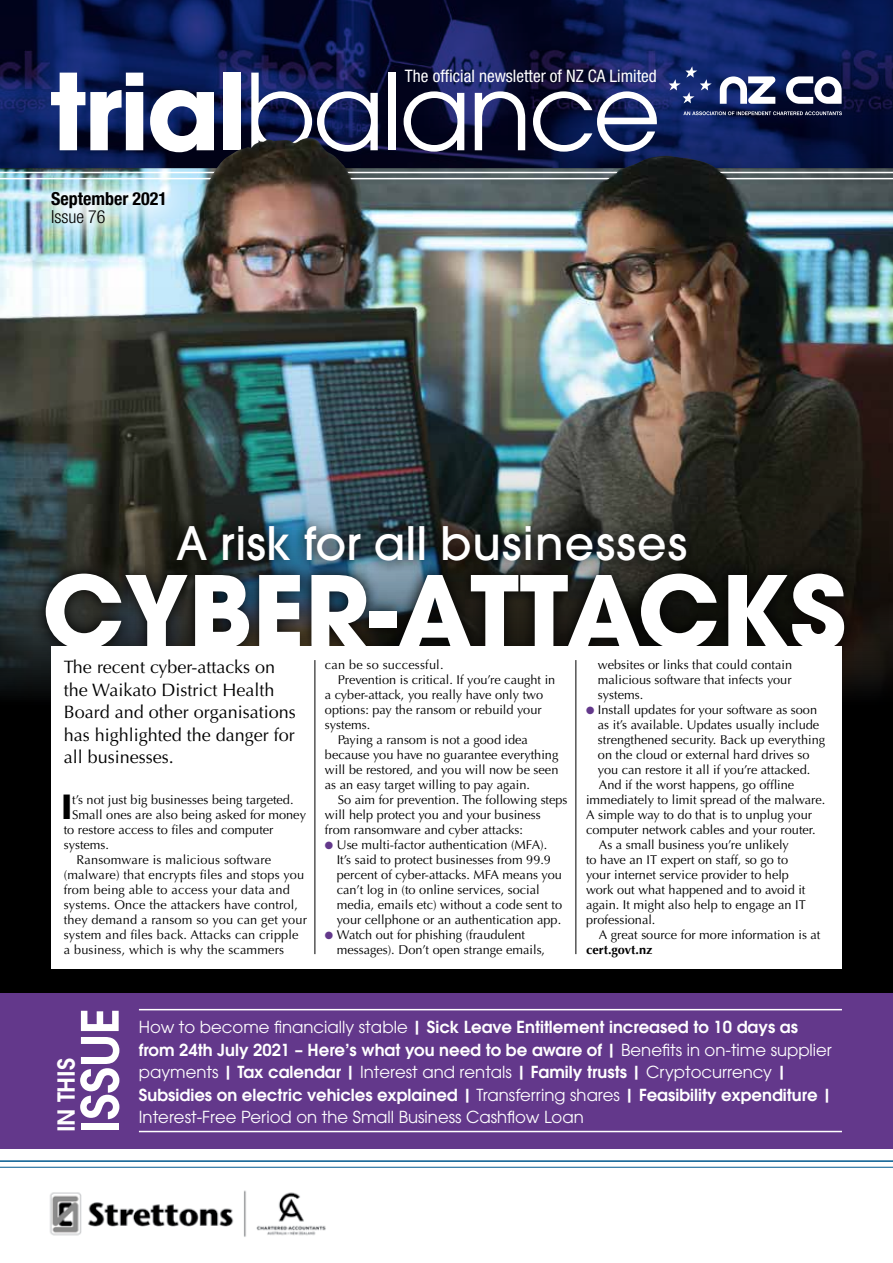
<style>
.page{position:relative;width:893px;height:1263px;background:#fff}
.page>*{position:absolute;margin:0;border:0;box-sizing:border-box;transform-origin:0 0}
.t1{font:700 99px "Avant Garde";color:#fff}
.t2{font:600 51px "Avant Garde";color:#fff}
.t3{font:500 45.75px "Avant Garde";letter-spacing:.025em;color:#fff}
.t4{font:700 33px "Avant Garde";color:#000}
.t5{font:600 23.4px "Avant Garde";color:#fff}
.t6{font:18px/22.5px "Optima";color:#000}
.t7{font:700 condensed 18px "Helvetica Neue";color:#000}
.t8{font:300 condensed 18px "Helvetica Neue";color:#000}
.t9{font:condensed 17.25px "Helvetica Neue";color:#fff}
.t10{font:600 16.5px/22.5px "Avant Garde";color:#fff}
.t11{font:12.75px/15px "Optima";color:#000}
.t12{font:700 12.75px "Optima";color:#000}
.s1{color:#63388b}
.s2{font-weight:400}
</style>
<div class="page">
<img style="left:50px;top:1190px;width:276px;height:47px">
<img style="left:0;top:0;width:893px;height:114px">
<img style="left:0;top:169px;width:893px;height:824px">
<svg style="left:0;top:114px;width:893px;height:55px;background:#091747"></svg>
<svg style="left:51px;top:73px;width:92px;height:77px"></svg>
<svg style="left:150px;top:90px;width:64px;height:62px"></svg>
<div style="left:224px;top:73px;width:17px;height:77px;background:#fff"></div>
<svg style="left:251px;top:73px;width:127px;height:65px"></svg>
<div style="left:388px;top:73px;width:7px;height:77px;background:#fff"></div>
<svg style="left:404px;top:91px;width:60px;height:47px"></svg>
<svg style="left:475px;top:91px;width:50px;height:47px"></svg>
<svg style="left:533px;top:91px;width:124px;height:47px"></svg>
<svg style="left:683px;top:111px;width:159px;height:4px"></svg>
<svg style="left:720px;top:76px;width:122px;height:28px"></svg>
<svg style="left:669px;top:66px;width:43px;height:37px;background:#2e4182"></svg>
<hr style="left:0;top:1160px;width:893px;height:2px;background:#00598e">
<hr style="left:0;top:1167px;width:893px;height:1px;background:#00598e">
<hr style="left:0;top:172px;width:893px;height:1px;background:#fff">
<hr style="left:0;top:178px;width:893px;height:1px;background:#fff">
<div style="left:0;top:993px;width:893px;height:156px;background:#63388b"></div>
<hr style="left:139px;top:1009px;width:703px;height:1px;background:#fff">
<hr style="left:139px;top:1131px;width:703px;height:1px;background:#fff">
<img style="left:164px;top:513px;width:535px;height:46px">
<svg style="left:32px;top:559px;width:826px;height:105px;background:#181c1c"></svg>
<img style="left:198px;top:138px;width:551px;height:115px">
<img style="left:21px;top:161px;width:174px;height:93px">
<div style="left:51px;top:646px;width:791px;height:323px;background:#fff"></div>
<hr style="left:315px;top:660px;width:1px;height:294px;background:#000">
<hr style="left:576px;top:660px;width:1px;height:294px;background:#000">
<h3 class="t7" style="left:51px;top:188px;width:118px">September 2021</h3>
<h3 class="t8" style="left:51px;top:206px;width:56px">Issue 76</h3>
<h3 class="t9" style="left:405px;top:65px;width:253px">The official newsletter of NZ CA Limited</h3>
<h3 class="t3" style="left:176px;top:515px;width:513px">A risk for all businesses</h3>
<h1 class="t1" style="left:42px;top:547px;width:806px">CYBER-ATTACKS</h1>
<h3 class="t6" style="left:64px;top:656px;width:234px">The recent cyber-attacks on the Waikato District Health<br>Board and other organisations has highlighted the danger for all businesses.</h3>
<h3 class="t4" style="left:62px;top:785px;width:12px">I</h3>
<p class="t11" style="left:72px;top:792px;width:223px">t’s not just big businesses being targeted.</p>
<p class="t11" style="left:72px;top:807px;width:235px">Small ones are also being asked for money</p>
<p class="t11" style="left:64px;top:822px;width:211px">to restore access to files and computer</p>
<p class="t11" style="left:64px;top:837px;width:47px">systems.</p>
<p class="t11" style="left:77px;top:852px;width:196px">Ransomware is malicious software</p>
<p class="t11" style="left:64px;top:867px;width:242px">(malware) that encrypts files and stops you</p>
<p class="t11" style="left:64px;top:882px;width:227px">from being able to access your data and</p>
<p class="t11" style="left:64px;top:897px;width:236px">systems. Once the attackers have control,</p>
<p class="t11" style="left:64px;top:912px;width:245px">they demand a ransom so you can get your</p>
<p class="t11" style="left:64px;top:927px;width:236px">system and files back. Attacks can cripple</p>
<p class="t11" style="left:64px;top:942px;width:222px">a business, which is why the scammers</p>
<p class="t11" style="left:325px;top:657px;width:120px">can be so successful.</p>
<p class="t11" style="left:338px;top:672px;width:219px">Prevention is critical. If you’re caught in</p>
<p class="t11" style="left:325px;top:687px;width:220px">a cyber-attack, you really have only two</p>
<p class="t11" style="left:325px;top:702px;width:218px">options: pay the ransom or rebuild your</p>
<p class="t11" style="left:325px;top:717px;width:47px">systems.</p>
<p class="t11" style="left:338px;top:732px;width:192px">Paying a ransom is not a good idea</p>
<p class="t11" style="left:325px;top:747px;width:235px">because you have no guarantee everything</p>
<p class="t11" style="left:325px;top:762px;width:235px">will be restored, and you will now be seen</p>
<p class="t11" style="left:325px;top:777px;width:207px">as an easy target willing to pay again.</p>
<p class="t11" style="left:338px;top:792px;width:231px">So aim for prevention. The following steps</p>
<p class="t11" style="left:325px;top:807px;width:217px">will help protect you and your business</p>
<p class="t11" style="left:325px;top:822px;width:200px">from ransomware and cyber attacks:</p>
<p class="t11" style="left:337px;top:837px;width:227px;text-indent:-12px"><span class="s1">●</span> Use multi-factor authentication (MFA).<br>It’s said to protect businesses from 99.9 percent of cyber-attacks. MFA means you can’t log in (to online services, social media, emails etc) without a code sent to your cellphone or an authentication app.</p>
<p class="t11" style="left:337px;top:927px;width:210px;text-indent:-12px"><span class="s1">●</span> Watch out for phishing (fraudulent messages). Don’t open strange emails,</p>
<p class="t11" style="left:598px;top:657px;width:196px;text-align:justify">websites or links that could contain malicious software that infects your systems.</p>
<p class="t11" style="left:586px;top:702px;width:233px"><span class="s1">●</span> Install updates for your software as soon</p>
<p class="t11" style="left:598px;top:717px;width:223px">as it’s available. Updates usually include</p>
<p class="t11" style="left:598px;top:732px;width:229px">strengthened security. Back up everything</p>
<p class="t11" style="left:598px;top:747px;width:213px">on the cloud or external hard drives so</p>
<p class="t11" style="left:598px;top:762px;width:214px">you can restore it all if you’re attacked.</p>
<p class="t11" style="left:599px;top:777px;width:197px">And if the worst happens, go offline</p>
<p class="t11" style="left:586px;top:792px;width:241px">immediately to limit spread of the malware.</p>
<p class="t11" style="left:586px;top:807px;width:227px">A simple way to do that is to unplug your</p>
<p class="t11" style="left:586px;top:822px;width:231px">computer network cables and your router.</p>
<p class="t11" style="left:599px;top:837px;width:192px">As a small business you’re unlikely</p>
<p class="t11" style="left:586px;top:852px;width:204px">to have an IT expert on staff, so go to</p>
<p class="t11" style="left:586px;top:867px;width:204px">your internet service provider to help</p>
<p class="t11" style="left:586px;top:882px;width:221px">work out what happened and to avoid it</p>
<p class="t11" style="left:586px;top:897px;width:221px">again. It might also help to engage an IT</p>
<p class="t11" style="left:586px;top:912px;width:71px">professional.</p>
<p class="t11" style="left:599px;top:927px;width:223px">A great source for more information is at</p>
<p class="t12" style="left:586px;top:942px;width:68px">cert.govt.nz</p>
<h2 class="t2" style="left:67px;top:1134px;width:128px;rotate:-90deg">ISSUE</h2>
<h3 class="t5" style="left:51px;top:1132px;width:76px;rotate:-90deg">IN THIS</h3>
<p class="t10" style="left:139px;top:1015px;width:695px"><span class="s2">How to become financially stable</span> | Sick Leave Entitlement increased to 10 days as from 24th July 2021 – Here’s what you need to be aware of | <span class="s2">Benefits in on-time supplier payments</span> | Tax calendar | <span class="s2">Interest and rentals</span> | Family trusts | <span class="s2">Cryptocurrency</span> | Subsidies on electric vehicles explained | <span class="s2">Transferring shares</span> | Feasibility expenditure | <span class="s2">Interest-Free Period on the Small Business Cashflow Loan</span></p>
</div>
